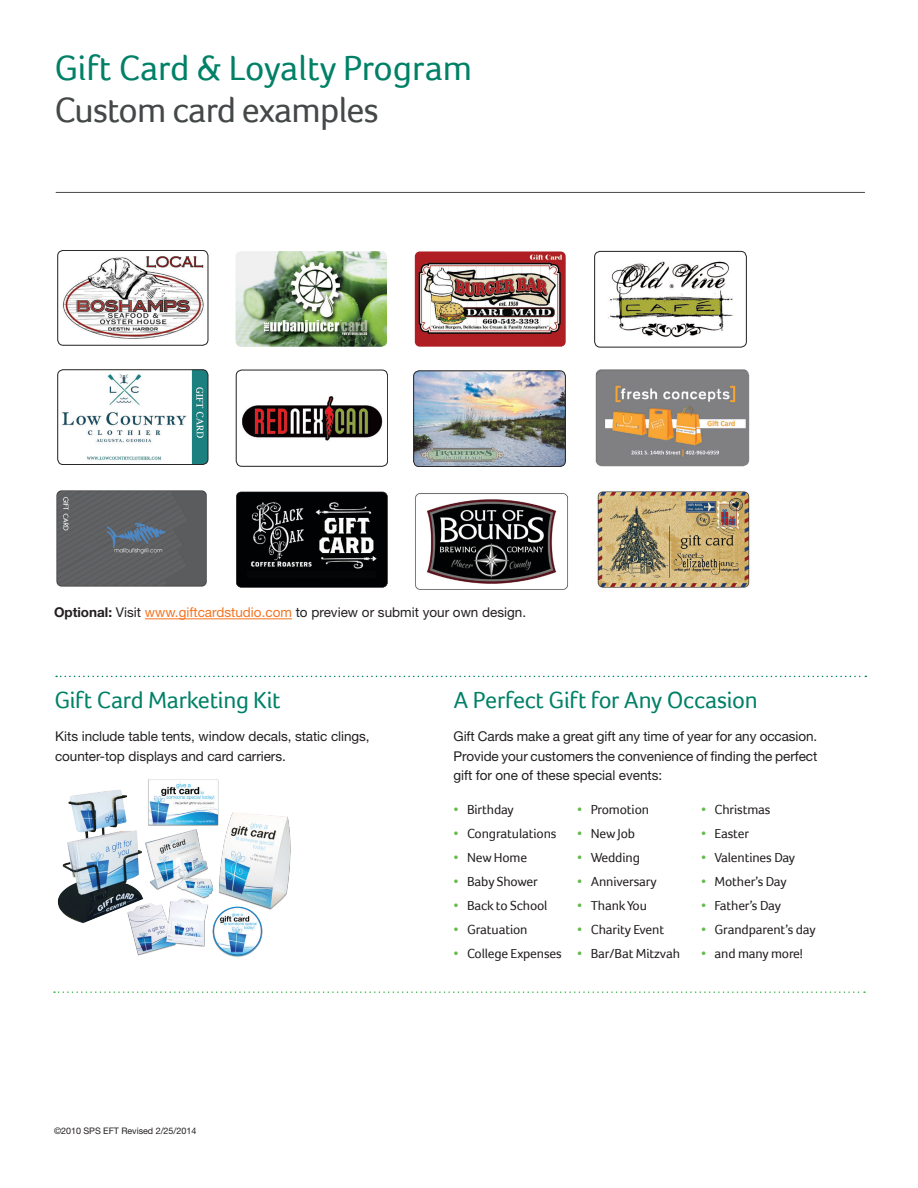
<style>
.page{position:relative;width:918px;height:1188px;background:#fff}
.page>*{position:absolute;margin:0;border:0;box-sizing:border-box;transform-origin:0 0}
.Headline_two{font:36px "Foco";color:#008167}
.Headline_two-2{font:36px "Foco";letter-spacing:-.02em;color:#454849}
.Pull_Out_Text{font:24px "Foco";letter-spacing:-.01em;color:#008167}
.Body_copy{font:13.5px/19.5px "Helvetica Neue LT Std";letter-spacing:-.005em;color:#231f20}
.t1{font:13.5px "Foco";letter-spacing:-.01em;color:#231f20}
.Copyright{font:9px "Helvetica Neue LT Std";letter-spacing:-.005em;color:#231f20}
.s1{font-weight:700}
.s2{color:#f37421}
.s3{color:#63bc46}
</style>
<div class="page">
<svg style="left:54px;top:991px;width:811px;height:2px"></svg>
<hr style="left:56px;top:192px;width:809px;height:1px;background:#454849">
<img style="left:57px;top:779px;width:234px;height:178px">
<hr style="left:145px;top:619px;width:147px;height:1px;background:#f37421">
<svg style="left:56px;top:676px;width:810px;height:1px"></svg>
<img style="left:58px;top:250px;width:150px;height:95px">
<div style="left:57px;top:250px;width:151px;height:95px;border:1px solid #231f20;border-radius:6px"></div>
<img style="left:58px;top:370px;width:150px;height:95px">
<div style="left:57px;top:369px;width:151px;height:96px;border:1px solid #231f20;border-radius:6px"></div>
<img style="left:56px;top:490px;width:151px;height:97px">
<img style="left:236px;top:251px;width:151px;height:96px">
<img style="left:236px;top:370px;width:152px;height:96px">
<div style="left:236px;top:370px;width:152px;height:97px;border:1px solid #231f20;border-radius:6px"></div>
<div style="left:236px;top:490px;width:153px;height:100px;background:linear-gradient(to right,#fff,#fff)"></div>
<svg style="left:236px;top:492px;width:152px;height:96px;background:#232425"></svg>
<img style="left:415px;top:251px;width:151px;height:96px">
<div style="left:436px;top:337px;width:109px;height:7px;background:#af1f23"></div>
<img style="left:414px;top:371px;width:151px;height:95px">
<div style="left:413px;top:371px;width:153px;height:96px;border:1px solid #231f20;border-radius:6px"></div>
<img style="left:415px;top:493px;width:153px;height:97px">
<img style="left:595px;top:251px;width:151px;height:96px">
<div style="left:594px;top:251px;width:153px;height:96px;border:1px solid #231f20;border-radius:6px"></div>
<img style="left:596px;top:369px;width:153px;height:97px">
<img style="left:597px;top:491px;width:153px;height:97px">
<p class="Headline_two" style="left:54px;top:47px;width:419px">Gift Card &amp; Loyalty Program</p>
<p class="Headline_two-2" style="left:54px;top:89px;width:326px">Custom card examples</p>
<p class="Body_copy" style="left:54px;top:603px;width:474px"><span class="s1">Optional:</span> Visit <span class="s2">www.giftcardstudio.com</span> to preview or submit your own design.</p>
<p class="Pull_Out_Text" style="left:54px;top:686px;width:228px">Gift Card Marketing Kit</p>
<p class="Body_copy" style="left:55px;top:726px;width:316px">Kits include table tents, window decals, static clings, counter-top displays and card carriers.</p>
<p class="Copyright" style="left:54px;top:1125px;width:144px">©2010 SPS EFT Revised 2/25/2014</p>
<p class="Pull_Out_Text" style="left:454px;top:686px;width:306px">A Perfect Gift for Any Occasion</p>
<p class="Body_copy" style="left:454px;top:726px;width:365px;text-align:justify">Gift Cards make a great gift any time of year for any occasion.<br>Provide your customers the convenience of finding the perfect gift for one of these special events:</p>
<p class="t1" style="left:454px;top:801px;width:62px"><span class="s3">•</span> Birthday</p>
<p class="t1" style="left:454px;top:825px;width:105px"><span class="s3">•</span> Congratulations</p>
<p class="t1" style="left:454px;top:849px;width:75px"><span class="s3">•</span> New Home</p>
<p class="t1" style="left:454px;top:873px;width:86px"><span class="s3">•</span> Baby Shower</p>
<p class="t1" style="left:454px;top:897px;width:95px"><span class="s3">•</span> Back to School</p>
<p class="t1" style="left:454px;top:921px;width:76px"><span class="s3">•</span> Gratuation</p>
<p class="t1" style="left:454px;top:945px;width:110px"><span class="s3">•</span> College Expenses</p>
<p class="t1" style="left:701px;top:801px;width:71px"><span class="s3">•</span> Christmas</p>
<p class="t1" style="left:701px;top:825px;width:50px"><span class="s3">•</span> Easter</p>
<p class="t1" style="left:701px;top:849px;width:96px"><span class="s3">•</span> Valentines Day</p>
<p class="t1" style="left:701px;top:873px;width:87px"><span class="s3">•</span> Mother’s Day</p>
<p class="t1" style="left:701px;top:897px;width:81px"><span class="s3">•</span> Father’s Day</p>
<p class="t1" style="left:701px;top:921px;width:116px"><span class="s3">•</span> Grandparent’s day</p>
<p class="t1" style="left:701px;top:945px;width:103px"><span class="s3">•</span> and many more!</p>
<p class="t1" style="left:577px;top:801px;width:73px"><span class="s3">•</span> Promotion</p>
<p class="t1" style="left:577px;top:825px;width:59px"><span class="s3">•</span> New Job</p>
<p class="t1" style="left:577px;top:849px;width:64px"><span class="s3">•</span> Wedding</p>
<p class="t1" style="left:577px;top:873px;width:81px"><span class="s3">•</span> Anniversary</p>
<p class="t1" style="left:577px;top:897px;width:71px"><span class="s3">•</span> Thank You</p>
<p class="t1" style="left:577px;top:921px;width:88px"><span class="s3">•</span> Charity Event</p>
<p class="t1" style="left:577px;top:945px;width:104px"><span class="s3">•</span> Bar/Bat Mitzvah</p>
</div>
